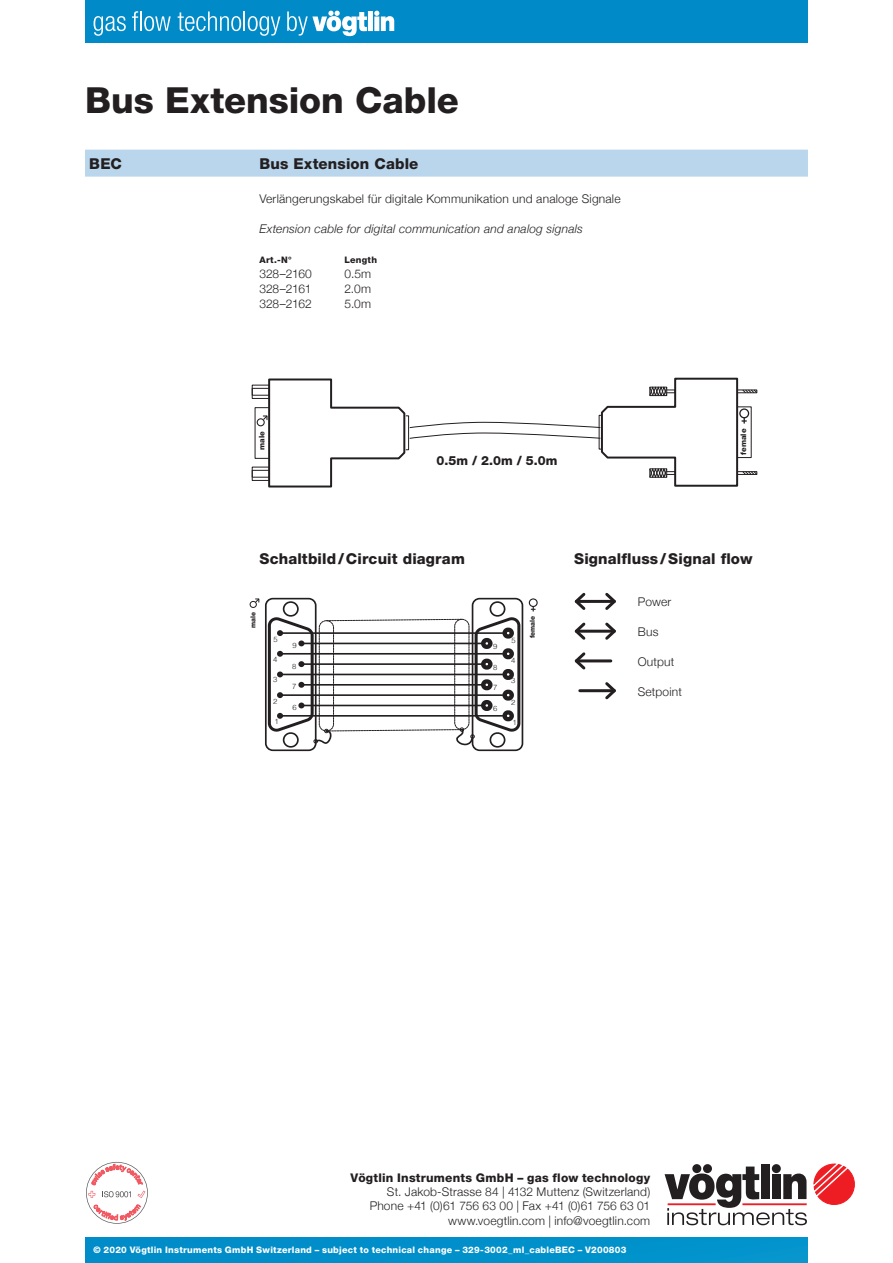
<style>
.page{position:relative;width:893px;height:1263px;background:#fff}
.page>*{position:absolute;margin:0;border:0;box-sizing:border-box;transform-origin:0 0}
.t1{font:800 36px "Helvetica Neue";color:#231f20}
.t2{font:800 15px "Helvetica Neue";letter-spacing:.01em;color:#231f20}
.t3{font:800 12.6px "Helvetica Neue";color:#231f20}
.t4{font:300 12px/14.4px "Helvetica Neue";letter-spacing:.015em;color:#231f20;text-align:right}
.t5{font:italic 300 12px "Helvetica Neue";letter-spacing:.015em;color:#231f20}
.t6{font:800 12px "Helvetica Neue";letter-spacing:.02em;color:#231f20}
.t7{font:800 9px "Helvetica Neue";letter-spacing:.025em;color:#fff}
.t8{font:800 9px "Helvetica Neue";letter-spacing:.03em;color:#231f20}
.t9{font:800 7.65px "Helvetica Neue";color:#231f20}
.t10{font:300 7.35px "Helvetica";color:#231f20}
.t11{font:800 6.75px "Helvetica Neue";color:#231f20}
</style>
<div class="page">
<div style="left:85px;top:150px;width:723px;height:27px;background:#b9d6ec"></div>
<div style="left:257px;top:418px;width:8px;height:8px;border:1px solid #231f20;border-radius:50%"></div>
<svg style="left:262px;top:377px;width:495px;height:111px"></svg>
<div style="left:252px;top:470px;width:18px;height:7px;border:1px solid #231f20"></div>
<div style="left:252px;top:467px;width:18px;height:14px;border:1px solid #231f20"></div>
<div style="left:252px;top:388px;width:18px;height:7px;border:1px solid #231f20"></div>
<div style="left:252px;top:385px;width:18px;height:14px;border:1px solid #231f20"></div>
<div style="left:250px;top:601px;width:7px;height:7px;border:1px solid #231f20;border-radius:50%"></div>
<svg style="left:254px;top:597px;width:270px;height:155px"></svg>
<div style="left:529px;top:598px;width:9px;height:9px;border:1px solid #231f20;border-radius:50%"></div>
<svg style="left:531px;top:606px;width:4px;height:5px"></svg>
<div style="left:85px;top:1237px;width:723px;height:26px;background:#008fca"></div>
<hr style="left:576px;top:600px;width:38px;height:3px;background:#231f20">
<svg style="left:574px;top:592px;width:14px;height:18px"></svg>
<svg style="left:602px;top:592px;width:14px;height:18px"></svg>
<hr style="left:576px;top:630px;width:38px;height:3px;background:#231f20">
<svg style="left:574px;top:622px;width:14px;height:18px"></svg>
<svg style="left:602px;top:622px;width:14px;height:18px"></svg>
<hr style="left:576px;top:659px;width:35px;height:3px;background:#231f20">
<svg style="left:574px;top:652px;width:14px;height:18px"></svg>
<hr style="left:580px;top:689px;width:34px;height:3px;background:#231f20">
<svg style="left:602px;top:682px;width:14px;height:18px"></svg>
<svg style="left:86px;top:1162px;width:62px;height:62px"></svg>
<svg style="left:772px;top:1164px;width:9px;height:9px"></svg>
<div style="left:761px;top:1165px;width:9px;height:34px;background:#231f20"></div>
<svg style="left:665px;top:1166px;width:142px;height:59px"></svg>
<hr style="left:742px;top:1203px;width:65px;height:2px;background:#ee1d23">
<hr style="left:668px;top:1203px;width:48px;height:2px;background:#ee1d23">
<svg style="left:813px;top:1163px;width:42px;height:42px"></svg>
<div style="left:692px;top:1164px;width:9px;height:9px;background:#231f20;border-radius:50%"></div>
<div style="left:703px;top:1164px;width:9px;height:9px;background:#231f20;border-radius:50%"></div>
<div style="left:85px;top:0;width:723px;height:43px;background:#008ac7"></div>
<svg style="left:94px;top:16px;width:32px;height:20px"></svg>
<svg style="left:132px;top:11px;width:6px;height:20px"></svg>
<hr style="left:140px;top:11px;width:2px;height:20px;background:#fff">
<svg style="left:144px;top:16px;width:27px;height:15px"></svg>
<svg style="left:178px;top:11px;width:102px;height:25px"></svg>
<svg style="left:287px;top:11px;width:107px;height:25px"></svg>
<h1 class="t1" style="left:85px;top:78px;width:375px">Bus Extension Cable</h1>
<p class="t2" style="left:89px;top:155px;width:34px">BEC</p>
<p class="t2" style="left:259px;top:155px;width:161px">Bus Extension Cable</p>
<p class="t4" style="left:259px;top:191px;width:363px">Verlängerungskabel für digitale Kommunikation und analoge Signale</p>
<p class="t5" style="left:259px;top:219px;width:325px">Extension cable for digital communication and analog signals</p>
<p class="t8" style="left:259px;top:255px;width:34px">Art.-N°</p>
<p class="t8" style="left:344px;top:255px;width:34px">Length</p>
<p class="t4" style="left:259px;top:266px;width:54px">328–2160</p>
<p class="t4" style="left:344px;top:266px;width:28px">0.5m</p>
<p class="t4" style="left:259px;top:281px;width:54px">328–2161</p>
<p class="t4" style="left:344px;top:281px;width:28px">2.0m</p>
<p class="t4" style="left:259px;top:296px;width:54px">328–2162</p>
<p class="t4" style="left:344px;top:296px;width:28px">5.0m</p>
<p class="t9" style="left:257px;top:450px;width:20px;rotate:-90deg">male</p>
<p class="t3" style="left:437px;top:453px;width:122px">0.5m / 2.0m / 5.0m</p>
<p class="t9" style="left:739px;top:455px;width:27px;rotate:-90deg">female</p>
<p class="t2" style="left:259px;top:550px;width:207px">Schaltbild/Circuit diagram</p>
<p class="t11" style="left:249px;top:628px;width:17px;rotate:-90deg">male</p>
<p class="t11" style="left:528px;top:638px;width:24px;rotate:-90deg">female</p>
<p class="t10" style="left:274px;top:633px;width:6px">5</p>
<p class="t10" style="left:273px;top:653px;width:6px">4</p>
<p class="t10" style="left:273px;top:673px;width:6px">3</p>
<p class="t10" style="left:273px;top:695px;width:6px">2</p>
<p class="t10" style="left:274px;top:715px;width:6px">1</p>
<p class="t10" style="left:512px;top:634px;width:6px">5</p>
<p class="t10" style="left:511px;top:654px;width:6px">4</p>
<p class="t10" style="left:511px;top:674px;width:6px">3</p>
<p class="t10" style="left:511px;top:696px;width:6px">2</p>
<p class="t10" style="left:512px;top:716px;width:6px">1</p>
<p class="t10" style="left:292px;top:639px;width:6px">9</p>
<p class="t10" style="left:292px;top:660px;width:6px">8</p>
<p class="t10" style="left:292px;top:680px;width:6px">7</p>
<p class="t10" style="left:292px;top:701px;width:6px">6</p>
<p class="t10" style="left:493px;top:640px;width:6px">9</p>
<p class="t10" style="left:493px;top:661px;width:6px">8</p>
<p class="t10" style="left:493px;top:681px;width:6px">7</p>
<p class="t10" style="left:493px;top:702px;width:6px">6</p>
<p class="t2" style="left:574px;top:550px;width:180px">Signalfluss/Signal flow</p>
<p class="t4" style="left:638px;top:593px;width:35px">Power</p>
<p class="t4" style="left:638px;top:623px;width:22px">Bus</p>
<p class="t4" style="left:638px;top:653px;width:38px">Output</p>
<p class="t4" style="left:638px;top:683px;width:46px">Setpoint</p>
<p class="t6" style="left:351px;top:1170px;width:301px">Vögtlin Instruments GmbH – gas flow technology</p>
<p class="t4" style="left:370px;top:1183px;width:282px">St. Jakob-Strasse 84 | 4132 Muttenz (Switzerland)<br>Phone +41 (0)61 756 63 00 | Fax +41 (0)61 756 63 01 www.voegtlin.com | info@voegtlin.com</p>
<p class="t7" style="left:94px;top:1245px;width:534px">© 2020 Vögtlin Instruments GmbH Switzerland – subject to technical change – 329-3002_ml_cableBEC – V200803</p>
</div>
